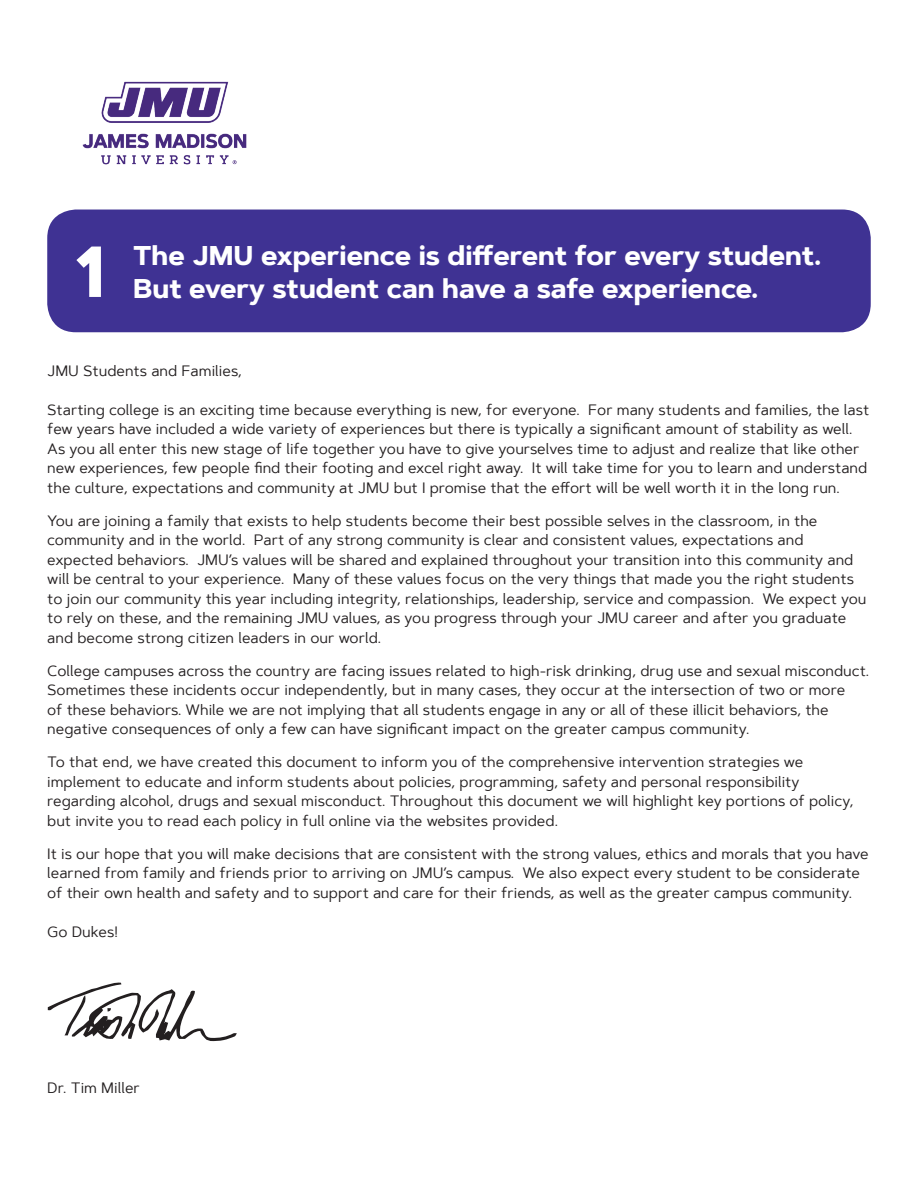
<style>
.page{position:relative;width:918px;height:1188px;background:#fff}
.page>*{position:absolute;margin:0;border:0;box-sizing:border-box;transform-origin:0 0}
.t1{font:700 72px "Artegra Sans";color:#fff}
.t2{font:700 27px "Artegra Sans";color:#fff}
.t3{font:15px/19.5px "Artegra Sans";color:#231f20}
</style>
<div class="page">
<img style="left:82px;top:81px;width:165px;height:84px">
<div style="left:47px;top:210px;width:824px;height:122px;background:#3f3293;border-radius:29px"></div>
<svg style="left:48px;top:982px;width:189px;height:59px"></svg>
<h1 class="t1" style="left:75px;top:219px;width:31px">1</h1>
<h2 class="t2" style="left:133px;top:236px;width:689px">The JMU experience is different for every student.</h2>
<h2 class="t2" style="left:133px;top:269px;width:627px">But every student can have a safe experience.</h2>
<p class="t3" style="left:47px;top:360px;width:196px">JMU Students and Families,</p>
<p class="t3" style="left:47px;top:399px;width:824px">Starting college is an exciting time because everything is new, for everyone. For many students and families, the last few years have included a wide variety of experiences but there is typically a significant amount of stability as well.<br>As you all enter this new stage of life together you have to give yourselves time to adjust and realize that like other new experiences, few people find their footing and excel right away. It will take time for you to learn and understand the culture, expectations and community at JMU but I promise that the effort will be well worth it in the long run.</p>
<p class="t3" style="left:47px;top:510px;width:821px">You are joining a family that exists to help students become their best possible selves in the classroom, in the community and in the world. Part of any strong community is clear and consistent values, expectations and expected behaviors. JMU’s values will be shared and explained throughout your transition into this community and will be central to your experience. Many of these values focus on the very things that made you the right students to join our community this year including integrity, relationships, leadership, service and compassion. We expect you to rely on these, and the remaining JMU values, as you progress through your JMU career and after you graduate and become strong citizen leaders in our world.</p>
<p class="t3" style="left:47px;top:660px;width:823px">College campuses across the country are facing issues related to high-risk drinking, drug use and sexual misconduct.<br>Sometimes these incidents occur independently, but in many cases, they occur at the intersection of two or more<br>of these behaviors. While we are not implying that all students engage in any or all of these illicit behaviors, the negative consequences of only a few can have significant impact on the greater campus community.</p>
<p class="t3" style="left:47px;top:752px;width:808px">To that end, we have created this document to inform you of the comprehensive intervention strategies we implement to educate and inform students about policies, programming, safety and personal responsibility regarding alcohol, drugs and sexual misconduct. Throughout this document we will highlight key portions of policy, but invite you to read each policy in full online via the websites provided.</p>
<p class="t3" style="left:47px;top:843px;width:823px">It is our hope that you will make decisions that are consistent with the strong values, ethics and morals that you have learned from family and friends prior to arriving on JMU’s campus. We also expect every student to be considerate of their own health and safety and to support and care for their friends, as well as the greater campus community.</p>
<p class="t3" style="left:47px;top:921px;width:73px">Go Dukes!</p>
<p class="t3" style="left:47px;top:1077px;width:94px">Dr. Tim Miller</p>
</div>
